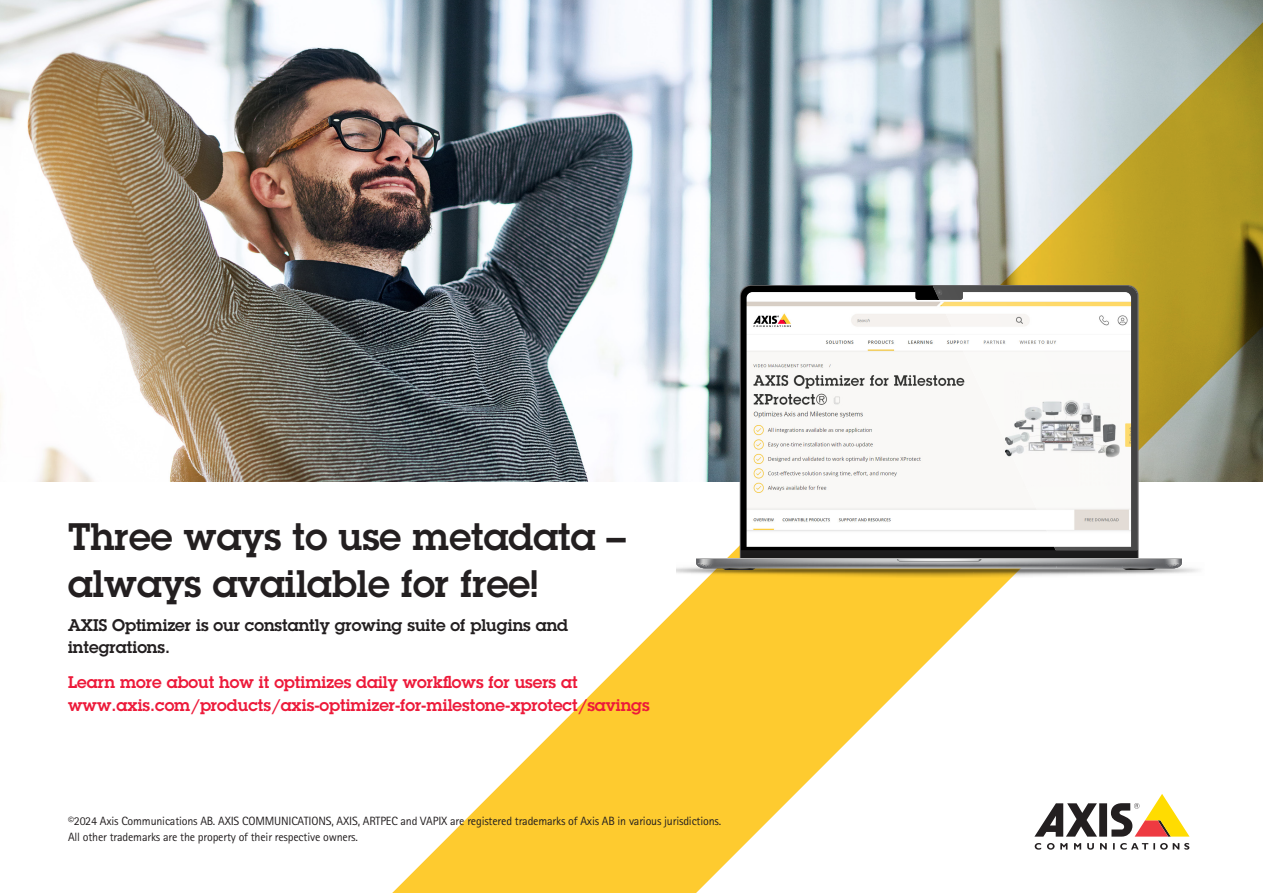
<style>
.page{position:relative;width:1263px;height:893px;background:#fff}
.page>*{position:absolute;margin:0;border:0;box-sizing:border-box;transform-origin:0 0}
.Headline{font:600 37.5px/46.5px "Lubalin Graph ECG";color:#231f20}
.Ingress{font:600 16.5px/22.5px "Lubalin Graph ECG";color:#ed1a3a}
.Ingress-2{font:600 16.5px/22.5px "Lubalin Graph ECG";color:#231f20}
.t1{font:12px/16.5px "Rotis Sans Serif Pro";letter-spacing:-.015em;color:#231f20}
</style>
<div class="page">
<img style="left:0;top:0;width:1263px;height:481px">
<img style="left:357px;top:10px;width:906px;height:883px">
<svg style="left:1034px;top:794px;width:155px;height:56px"></svg>
<svg style="left:740px;top:286px;width:398px;height:272px;background:#252424"></svg>
<svg style="left:741px;top:286px;width:192px;height:264px;fill:#f9f8f6"></svg>
<svg style="left:676px;top:558px;width:529px;height:20px;background:#b0a686"></svg>
<svg style="left:933px;top:286px;width:204px;height:264px"></svg>
<hr style="left:696px;top:558px;width:486px;height:1px;background:#b3b3b3">
<p class="Headline" style="left:68px;top:514px;width:559px">Three ways to use metadata – always available for free!</p>
<p class="Ingress-2" style="left:68px;top:614px;width:502px">AXIS Optimizer is our constantly growing suite of plugins and integrations.</p>
<p class="Ingress" style="left:68px;top:671px;width:583px">Learn more about how it optimizes daily workflows for users at www.axis.com/products/axis-optimizer-for-milestone-xprotect/savings</p>
<p class="t1" style="left:68px;top:813px;width:655px">©2024 Axis Communications AB. AXIS COMMUNICATIONS, AXIS, ARTPEC and VAPIX are registered trademarks of Axis AB in various jurisdictions.<br>All other trademarks are the property of their respective owners.</p>
</div>
